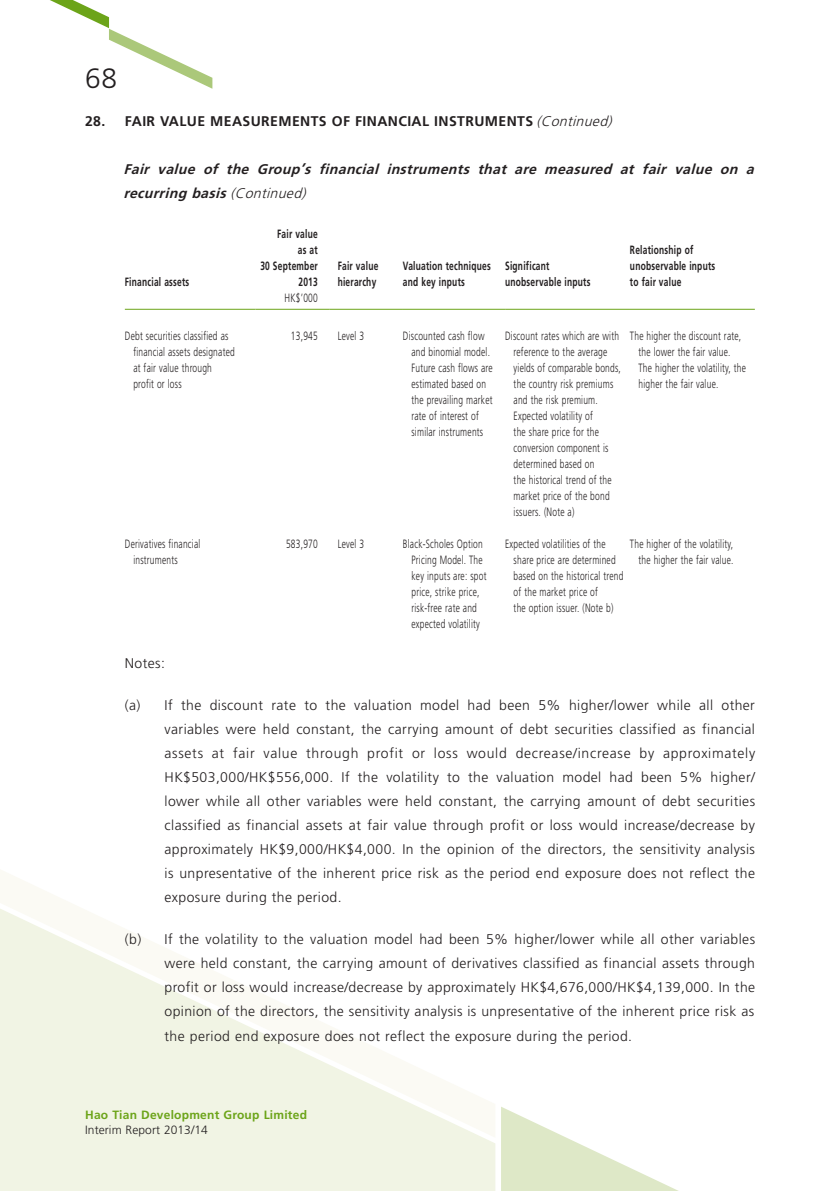
<style>
.page{position:relative;width:840px;height:1191px;background:#fff}
.page>*{position:absolute;margin:0;border:0;box-sizing:border-box;transform-origin:0 0}
.t1{font:300 28px "Frutiger LT Std";color:#231f20}
.Notes{font:300 14px/24px "Frutiger LT Std";letter-spacing:.03em;color:#231f20;text-align:justify}
.Notes_HD2{font:italic 700 14px/24px "Frutiger LT Std";color:#231f20}
.Notes_HD1{font:700 14px "Frutiger LT Std";letter-spacing:.03em;color:#231f20}
.Notes-2{font:300 12px/16px "Frutiger LT Std";letter-spacing:.03em;color:#231f20;scale:.7 1}
.Notes-3{font:700 12px "Frutiger LT Std";letter-spacing:.03em;color:#231f20;scale:.7 1}
.t2{font:700 12px "Frutiger LT Std";letter-spacing:.02em;color:#6ca419}
.Notes-4{font:300 12px "Frutiger LT Std";letter-spacing:.01em;color:#231f20}
.s1{font-weight:300;font-style:italic}
.s2{font-weight:300}
</style>
<div class="page">
<div style="left:0;top:1137px;width:495px;height:54px;background:#f1f4e4"></div>
<svg style="left:0;top:870px;width:495px;height:267px"></svg>
<svg style="left:501px;top:1107px;width:177px;height:84px"></svg>
<svg style="left:50px;top:0;width:162px;height:89px"></svg>
<hr style="left:125px;top:309px;width:130px;height:1px;background:#6ca419">
<hr style="left:255px;top:309px;width:74px;height:1px;background:#6ca419">
<hr style="left:329px;top:309px;width:74px;height:1px;background:#6ca419">
<hr style="left:403px;top:309px;width:102px;height:1px;background:#6ca419">
<hr style="left:505px;top:309px;width:124px;height:1px;background:#6ca419">
<hr style="left:629px;top:309px;width:125px;height:1px;background:#6ca419">
<h1 class="t1" style="left:85px;top:63px;width:33px">68</h1>
<p class="Notes_HD1" style="left:85px;top:113px;width:532px">28. FAIR VALUE MEASUREMENTS OF FINANCIAL INSTRUMENTS <span class="s1">(Continued)</span></p>
<p class="Notes_HD2" style="left:123px;top:157px;width:635px">Fair value of the Group’s financial instruments that are measured at fair value on a recurring basis <span class="s2">(Continued)</span></p>
<p class="Notes-3" style="left:125px;top:275px;width:94px">Financial assets</p>
<p class="Notes-3" style="left:277px;top:227px;width:60px">Fair value</p>
<p class="Notes-3" style="left:298px;top:243px;width:30px">as at</p>
<p class="Notes-3" style="left:260px;top:259px;width:84px">30 September</p>
<p class="Notes-3" style="left:298px;top:275px;width:29px">2013</p>
<p class="Notes-2" style="left:284px;top:290px;width:49px">HK$’000</p>
<p class="Notes-3" style="left:337px;top:259px;width:60px">Fair value</p>
<p class="Notes-3" style="left:337px;top:275px;width:57px">hierarchy</p>
<p class="Notes-3" style="left:403px;top:259px;width:127px">Valuation techniques</p>
<p class="Notes-3" style="left:403px;top:275px;width:90px">and key inputs</p>
<p class="Notes-3" style="left:505px;top:259px;width:65px">Significant</p>
<p class="Notes-3" style="left:505px;top:275px;width:123px">unobservable inputs</p>
<p class="Notes-3" style="left:629px;top:243px;width:92px">Relationship of</p>
<p class="Notes-3" style="left:629px;top:259px;width:123px">unobservable inputs</p>
<p class="Notes-3" style="left:629px;top:275px;width:75px">to fair value</p>
<p class="Notes-2" style="left:133px;top:328px;width:146px;text-indent:-9px">Debt securities classified as financial assets designated at fair value through profit or loss</p>
<p class="Notes-2" style="left:291px;top:328px;width:40px">13,945</p>
<p class="Notes-2" style="left:337px;top:328px;width:39px">Level 3</p>
<p class="Notes-2" style="left:411px;top:328px;width:117px;text-indent:-9px">Discounted cash flow and binomial model.<br>Future cash flows are estimated based on the prevailing market rate of interest of similar instruments</p>
<p class="Notes-2" style="left:513px;top:328px;width:155px;text-indent:-9px">Discount rates which are with reference to the average yields of comparable bonds, the country risk premiums and the risk premium.<br>Expected volatility of<br>the share price for the conversion component is determined based on<br>the historical trend of the market price of the bond issuers. (Note a)</p>
<p class="Notes-2" style="left:638px;top:328px;width:155px;text-indent:-9px">The higher the discount rate, the lower the fair value.<br>The higher the volatility, the higher the fair value.</p>
<p class="Notes-2" style="left:133px;top:536px;width:97px;text-indent:-9px">Derivatives financial instruments</p>
<p class="Notes-2" style="left:286px;top:536px;width:47px">583,970</p>
<p class="Notes-2" style="left:337px;top:536px;width:39px">Level 3</p>
<p class="Notes-2" style="left:411px;top:536px;width:109px;text-indent:-9px">Black-Scholes Option<br>Pricing Model. The key inputs are: spot price, strike price, risk-free rate and expected volatility</p>
<p class="Notes-2" style="left:513px;top:536px;width:158px;text-indent:-9px">Expected volatilities of the share price are determined based on the historical trend of the market price of<br>the option issuer. (Note b)</p>
<p class="Notes-2" style="left:629px;top:536px;width:149px;text-align:right">The higher of the volatility, the higher the fair value.</p>
<p class="Notes" style="left:125px;top:651px;width:42px">Notes:</p>
<p class="Notes" style="left:164px;top:693px;width:592px;text-indent:-40px">(a) If the discount rate to the valuation model had been 5% higher/lower while all other variables were held constant, the carrying amount of debt securities classified as financial assets at fair value through profit or loss would decrease/increase by approximately HK$503,000/HK$556,000. If the volatility to the valuation model had been 5% higher/ lower while all other variables were held constant, the carrying amount of debt securities classified as financial assets at fair value through profit or loss would increase/decrease by approximately HK$9,000/HK$4,000. In the opinion of the directors, the sensitivity analysis is unpresentative of the inherent price risk as the period end exposure does not reflect the exposure during the period.</p>
<p class="Notes" style="left:164px;top:927px;width:591px;text-indent:-40px">(b) If the volatility to the valuation model had been 5% higher/lower while all other variables were held constant, the carrying amount of derivatives classified as financial assets through profit or loss would increase/decrease by approximately HK$4,676,000/HK$4,139,000. In the opinion of the directors, the sensitivity analysis is unpresentative of the inherent price risk as the period end exposure does not reflect the exposure during the period.</p>
<p class="t2" style="left:85px;top:1108px;width:223px">Hao Tian Development Group Limited</p>
<p class="Notes-4" style="left:85px;top:1123px;width:124px">Interim Report 2013/14</p>
</div>
